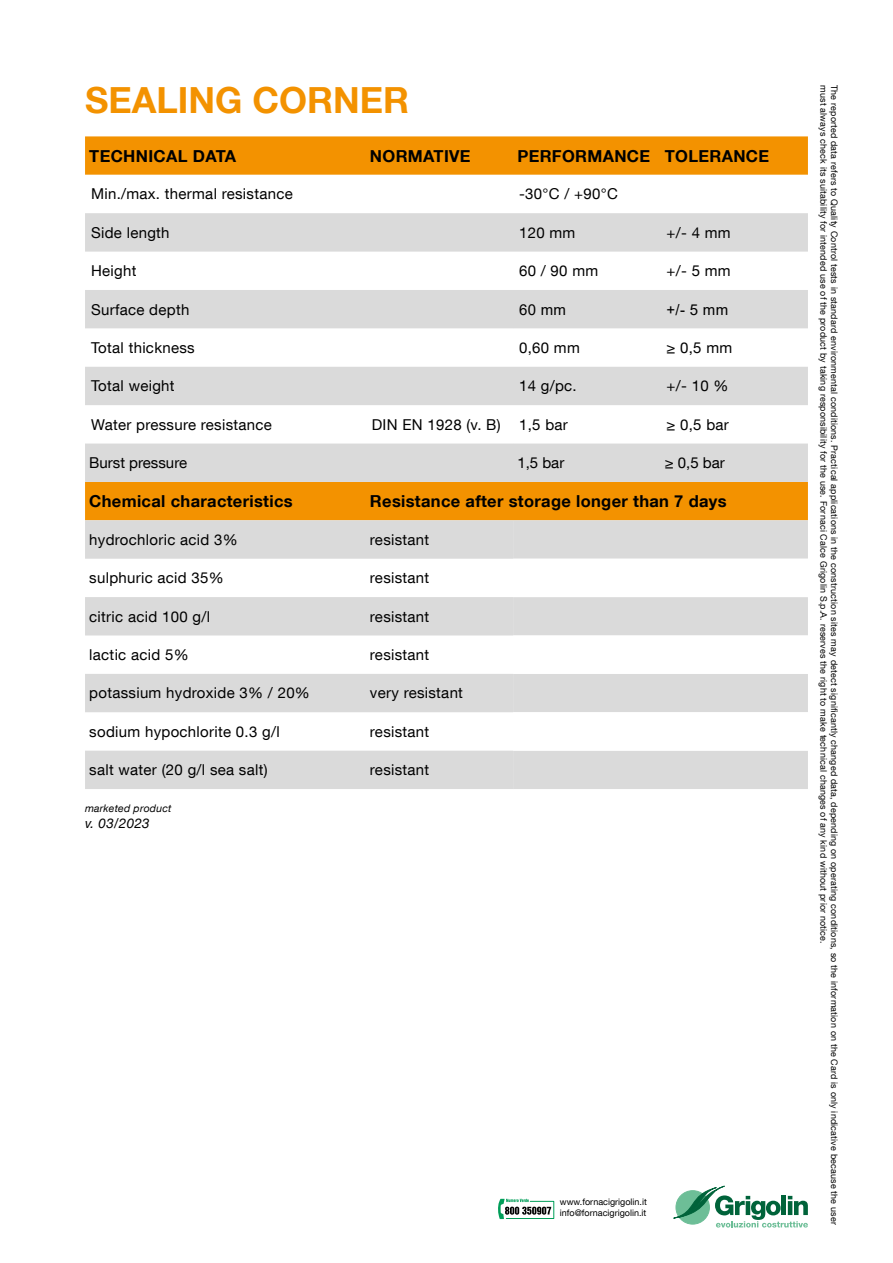
<style>
.page{position:relative;width:893px;height:1263px;background:#fff}
.page>*{position:absolute;margin:0;border:0;box-sizing:border-box;transform-origin:0 0}
.t1{font:700 36px "Helvetica Neue LT Com";color:#f39200}
.t2{font:700 16.5px "Helvetica Neue LT Com";letter-spacing:.02em;color:#000}
.t3{font:15px "Helvetica Neue LT Com";letter-spacing:.02em;color:#000}
.t4{font:15px "Helvetica Neue LT Com";color:#000}
.t5{font:15px "Arial";color:#000}
.t6{font:italic 13.5px "Helvetica Neue LT Com";letter-spacing:.02em;color:#000}
.t7{font:italic 10.5px "Helvetica Neue LT Com";letter-spacing:.02em;color:#000}
.t8{font:9px "Helvetica Neue LT Com";letter-spacing:.02em;color:#000}
.t9{font:9px/10.8px "Helvetica Neue LT Com";color:#000}
</style>
<div class="page">
<svg style="left:673px;top:1186px;width:135px;height:41px"></svg>
<svg style="left:498px;top:1199px;width:56px;height:20px"></svg>
<div style="left:85px;top:136px;width:723px;height:39px;background:#f39200"></div>
<svg style="left:85px;top:213px;width:723px;height:576px;fill:#dadada"></svg>
<svg style="left:85px;top:520px;width:428px;height:269px;fill:#dadada"></svg>
<svg style="left:513px;top:559px;width:295px;height:192px"></svg>
<h1 class="t1" style="left:85px;top:77px;width:325px">SEALING CORNER</h1>
<h2 class="t2" style="left:89px;top:145px;width:148px">TECHNICAL DATA</h2>
<h2 class="t2" style="left:370px;top:145px;width:102px">NORMATIVE</h2>
<h2 class="t2" style="left:517px;top:145px;width:253px">PERFORMANCE TOLERANCE</h2>
<h3 class="t3" style="left:91px;top:185px;width:203px">Min./max. thermal resistance</h3>
<h3 class="t3" style="left:519px;top:185px;width:100px">-30°C / +90°C</h3>
<h3 class="t3" style="left:91px;top:223px;width:80px">Side length</h3>
<h3 class="t3" style="left:519px;top:223px;width:58px">120 mm</h3>
<h3 class="t3" style="left:666px;top:223px;width:66px">+/- 4 mm</h3>
<h3 class="t3" style="left:91px;top:262px;width:47px">Height</h3>
<h3 class="t3" style="left:519px;top:262px;width:81px">60 / 90 mm</h3>
<h3 class="t3" style="left:666px;top:262px;width:66px">+/- 5 mm</h3>
<h3 class="t3" style="left:91px;top:300px;width:100px">Surface depth</h3>
<h3 class="t5" style="left:519px;top:299px;width:49px">60 mm</h3>
<h3 class="t5" style="left:666px;top:299px;width:63px">+/- 5 mm</h3>
<h3 class="t3" style="left:91px;top:338px;width:105px">Total thickness</h3>
<h3 class="t3" style="left:519px;top:338px;width:62px">0,60 mm</h3>
<h3 class="t3" style="left:666px;top:338px;width:67px">≥ 0,5 mm</h3>
<h3 class="t3" style="left:91px;top:377px;width:85px">Total weight</h3>
<h3 class="t3" style="left:519px;top:377px;width:59px">14 g/pc.</h3>
<h3 class="t3" style="left:666px;top:377px;width:63px">+/- 10 %</h3>
<h3 class="t3" style="left:91px;top:415px;width:182px">Water pressure resistance</h3>
<h3 class="t3" style="left:372px;top:415px;width:198px">DIN EN 1928 (v. B) 1,5 bar</h3>
<h3 class="t3" style="left:666px;top:415px;width:64px">≥ 0,5 bar</h3>
<h3 class="t4" style="left:89px;top:453px;width:99px">Burst pressure</h3>
<h3 class="t3" style="left:517px;top:453px;width:48px">1,5 bar</h3>
<h3 class="t3" style="left:665px;top:453px;width:62px">≥ 0,5 bar</h3>
<h2 class="t2" style="left:89px;top:491px;width:205px">Chemical characteristics</h2>
<h2 class="t2" style="left:370px;top:491px;width:358px">Resistance after storage longer than 7 days</h2>
<h3 class="t3" style="left:89px;top:530px;width:150px">hydrochloric acid 3%</h3>
<h3 class="t3" style="left:370px;top:530px;width:61px">resistant</h3>
<h3 class="t3" style="left:89px;top:569px;width:136px">sulphuric acid 35%</h3>
<h3 class="t3" style="left:370px;top:569px;width:61px">resistant</h3>
<h3 class="t3" style="left:89px;top:607px;width:122px">citric acid 100 g/l</h3>
<h3 class="t3" style="left:370px;top:607px;width:61px">resistant</h3>
<h3 class="t3" style="left:89px;top:645px;width:101px">lactic acid 5%</h3>
<h3 class="t3" style="left:370px;top:645px;width:61px">resistant</h3>
<h3 class="t3" style="left:89px;top:684px;width:222px">potassium hydroxide 3% / 20%</h3>
<h3 class="t3" style="left:370px;top:684px;width:95px">very resistant</h3>
<h3 class="t3" style="left:89px;top:722px;width:192px">sodium hypochlorite 0.3 g/l</h3>
<h3 class="t3" style="left:370px;top:722px;width:61px">resistant</h3>
<h3 class="t3" style="left:89px;top:761px;width:180px">salt water (20 g/l sea salt)</h3>
<h3 class="t3" style="left:370px;top:761px;width:61px">resistant</h3>
<p class="t7" style="left:85px;top:802px;width:88px">marketed product</p>
<h3 class="t6" style="left:85px;top:815px;width:66px">v. 03/2023</h3>
<p class="t9" style="left:560px;top:1196px;width:88px">www.fornacigrigolin.it info@fornacigrigolin.it</p>
<p class="t8" style="left:829px;top:85px;width:860px;rotate:90deg">must always check its suitability for intended use of the product by taking responsibility for the use. Fornaci Calce Grigolin S.p.A. reserves the right to make technical changes of any kind without prior notice.</p>
<p class="t8" style="left:840px;top:85px;width:1141px;rotate:90deg">The reported data refers to Quality Control tests in standard environmental conditions. Practical applications in the construction sites may detect significantly changed data, depending on operating conditions, so the information on the Card is only indicative because the user</p>
</div>
